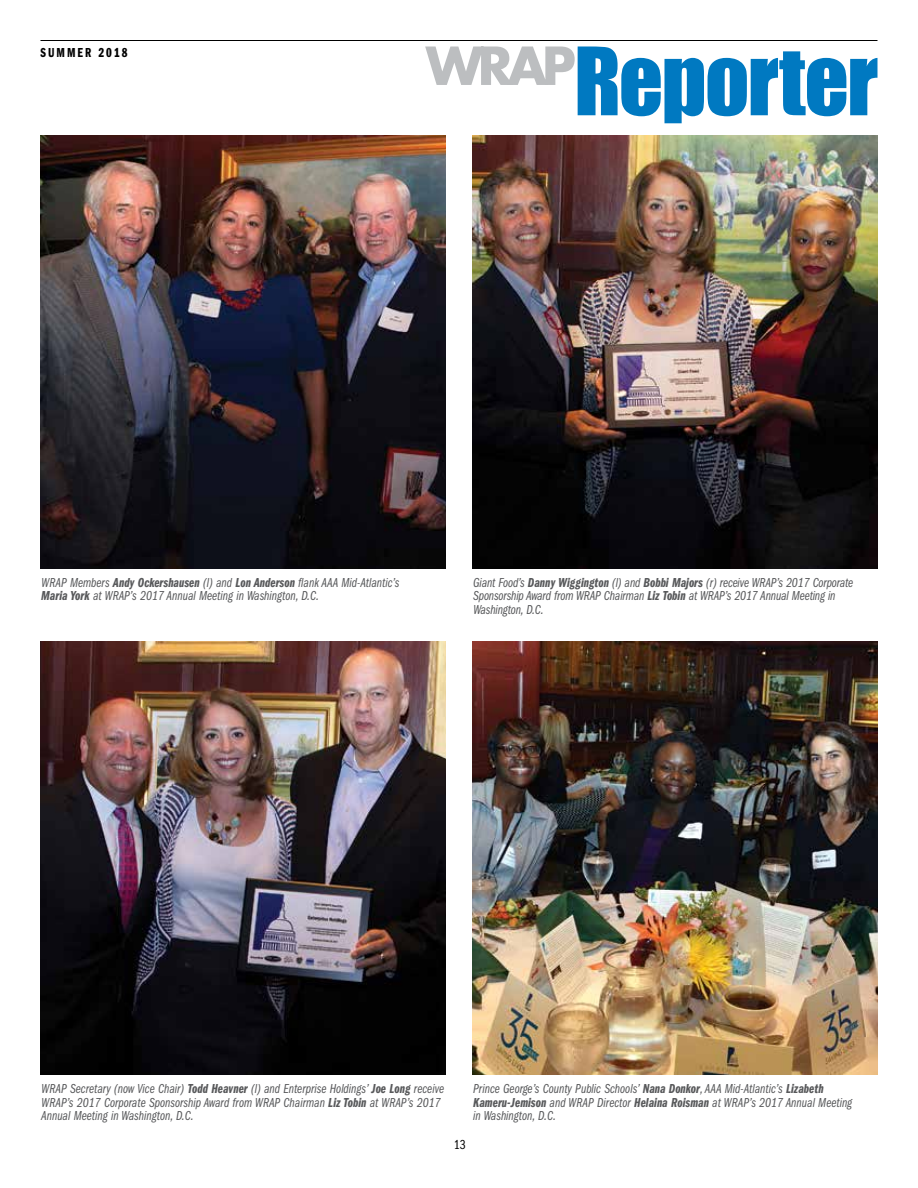
<style>
.page{position:relative;width:918px;height:1188px;background:#fff}
.page>*{position:absolute;margin:0;border:0;box-sizing:border-box;transform-origin:0 0}
.t1{font:13.5px/13.5px "ITC Franklin Gothic Std Bk Cp It";color:#58595b}
.t2{font:13.5px "ITC Franklin Gothic Std Dm Cp";letter-spacing:.15em;color:#000}
.t3{font:13.5px "ITC Franklin Gothic Std Bk Cp";color:#000}
.s1{font-family:"ITC Franklin Gothic Std Dm Cp It"}
</style>
<div class="page">
<svg style="left:425px;top:46px;width:452px;height:77px"></svg>
<hr style="left:40px;top:40px;width:838px;height:1px;background:#000">
<img style="left:40px;top:641px;width:405px;height:434px">
<img style="left:472px;top:135px;width:406px;height:434px">
<img style="left:472px;top:641px;width:406px;height:434px">
<img style="left:40px;top:135px;width:406px;height:434px">
<p class="t2" style="left:40px;top:45px;width:89px">SUMMER 2018</p>
<p class="t1" style="left:41px;top:576px;width:360px">WRAP Members <span class="s1">Andy Ockershausen</span> (l) and <span class="s1">Lon Anderson</span> flank AAA Mid-Atlantic’s<br><span class="s1">Maria York</span> at WRAP’s 2017 Annual Meeting in Washington, D.C.</p>
<p class="t1" style="left:473px;top:576px;width:382px">Giant Food’s <span class="s1">Danny Wiggington</span> (l) and <span class="s1">Bobbi Majors</span> (r) receive WRAP’s 2017 Corporate<br>Sponsorship Award from WRAP Chairman <span class="s1">Liz Tobin</span> at WRAP’s 2017 Annual Meeting in<br>Washington, D.C.</p>
<p class="t1" style="left:41px;top:1082px;width:404px">WRAP Secretary (now Vice Chair) <span class="s1">Todd Heavner</span> (l) and Enterprise Holdings’ <span class="s1">Joe Long</span> receive<br>WRAP’s 2017 Corporate Sponsorship Award from WRAP Chairman <span class="s1">Liz Tobin</span> at WRAP’s 2017<br>Annual Meeting in Washington, D.C.</p>
<p class="t3" style="left:454px;top:1137px;width:13px">13</p>
<p class="t1" style="left:473px;top:1082px;width:381px">Prince George’s County Public Schools’ <span class="s1">Nana Donkor</span>, AAA Mid-Atlantic’s <span class="s1">Lizabeth<br>Kameru-Jemison</span> and WRAP Director <span class="s1">Helaina Roisman</span> at WRAP’s 2017 Annual Meeting in Washington, D.C.</p>
</div>
